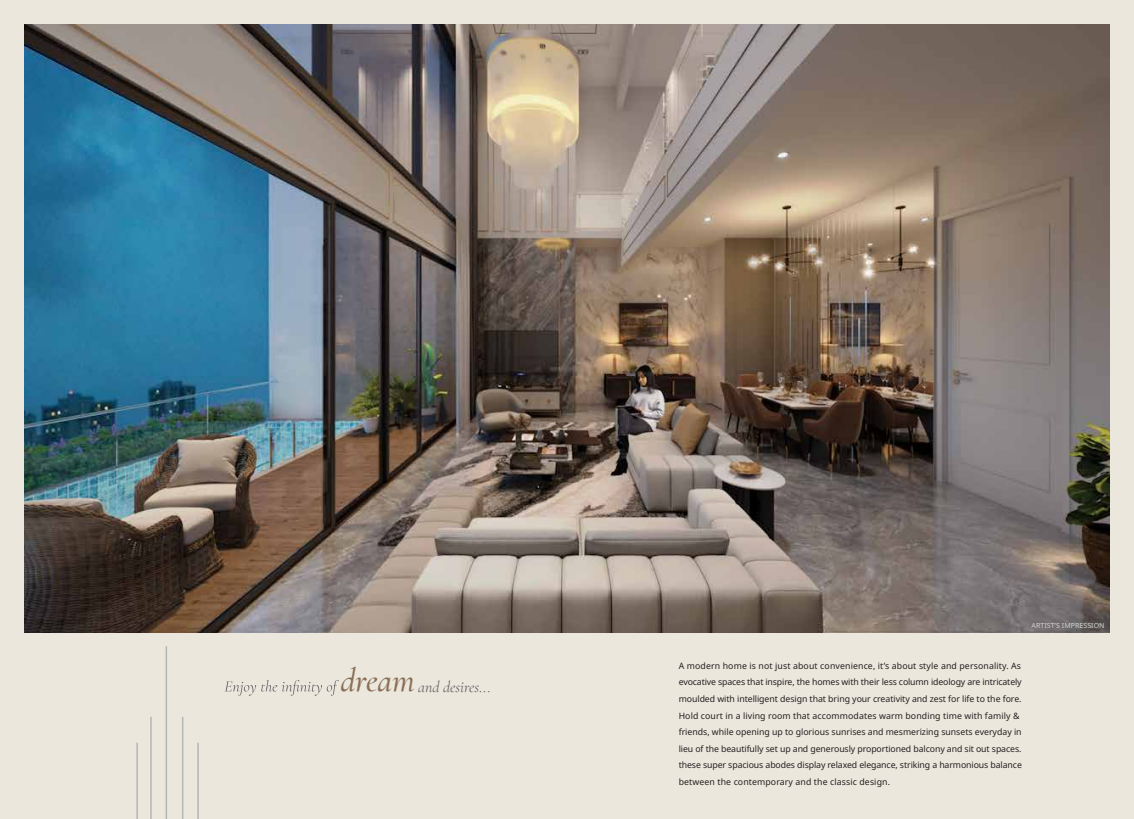
<style>
.page{position:relative;width:1134px;height:819px;background:#ece7dc}
.page>*{position:absolute;margin:0;border:0;box-sizing:border-box;transform-origin:0 0}
.t1{font:italic 15.75px "Cormorant Garamond";color:#636467}
.t2{font:8.75px/16.6px "Noto Sans";letter-spacing:-.005em;color:#231f20}
.t3{font:7px "Noto Sans";letter-spacing:.01em;color:#d2d3d4}
.s1{font-weight:500;font-size:33.25px;color:#896e57}
</style>
<div class="page">
<img style="left:25px;top:25px;width:1084px;height:608px">
<svg style="left:225px;top:680px;width:114px;height:16px"></svg>
<hr style="left:166px;top:646px;width:1px;height:173px;background:#b2b4b6">
<hr style="left:182px;top:717px;width:1px;height:102px;background:#b2b4b6">
<hr style="left:150px;top:717px;width:2px;height:102px;background:#b2b4b6">
<hr style="left:197px;top:743px;width:2px;height:76px;background:#b2b4b6">
<hr style="left:136px;top:743px;width:2px;height:76px;background:#b2b4b6">
<p class="t3" style="left:1032px;top:621px;width:74px">ARTIST’S IMPRESSION</p>
<h1 class="t1" style="left:340px;top:677px;width:152px"><span class="s1">dream</span> and desires...</h1>
<p class="t2" style="left:679px;top:657px;width:345px">A modern home is not just about convenience, it’s about style and personality. As evocative spaces that inspire, the homes with their less column ideology are intricately moulded with intelligent design that bring your creativity and zest for life to the fore.<br>Hold court in a living room that accommodates warm bonding time with family &amp; friends, while opening up to glorious sunrises and mesmerizing sunsets everyday in lieu of the beautifully set up and generously proportioned balcony and sit out spaces. these super spacious abodes display relaxed elegance, striking a harmonious balance between the contemporary and the classic design.</p>
</div>
